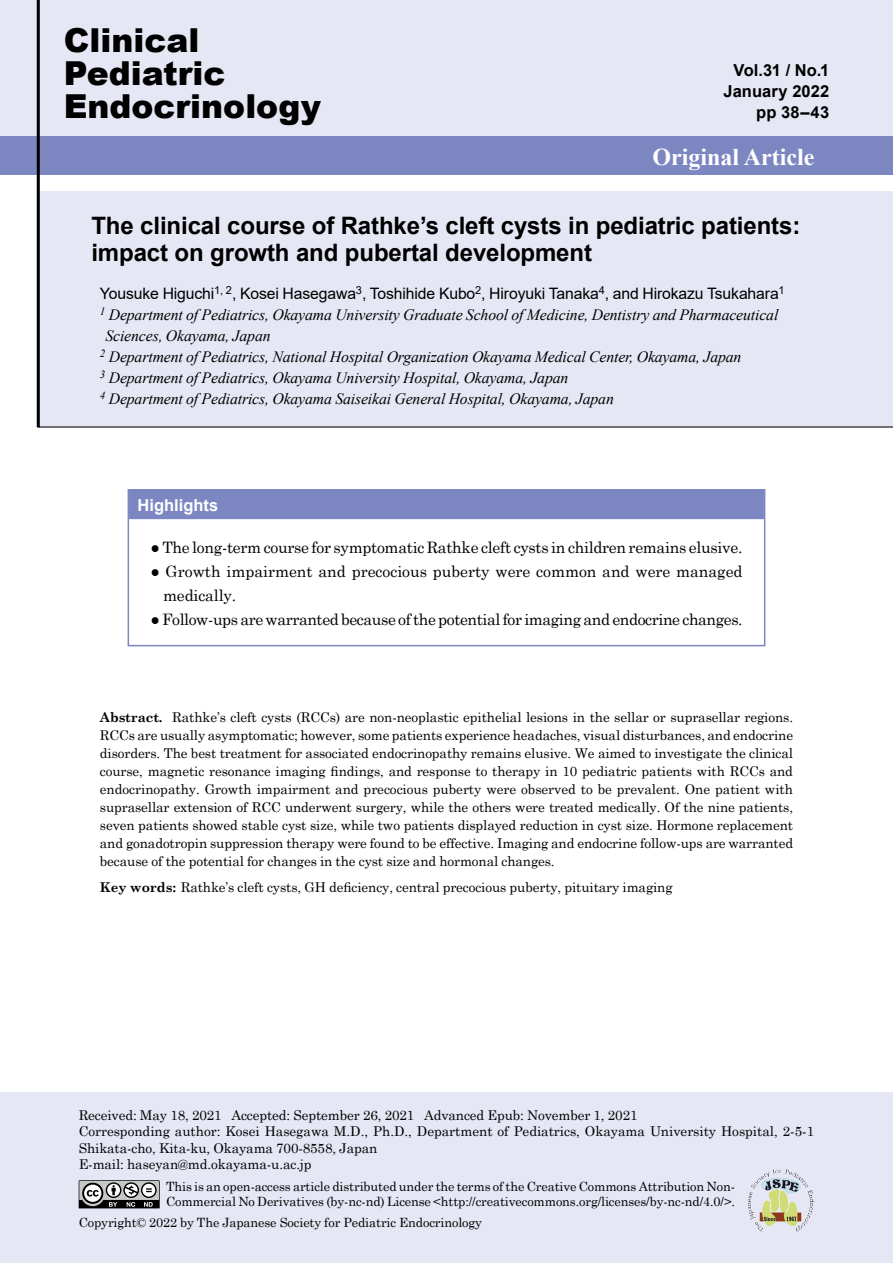
<style>
.page{position:relative;width:893px;height:1263px;background:#fff}
.page>*{position:absolute;margin:0;border:0;box-sizing:border-box;transform-origin:0 0}
.t1{font:900 33px/33px "Arial";color:#000}
.t2{font:700 24px/27px "Arial";letter-spacing:-.005em;color:#000}
.t3{font:700 24px "Times New Roman";color:#fff}
.t4{font:700 16.5px "Arial";letter-spacing:.005em;color:#000}
.t5{font:700 16.5px "Arial";color:#fff}
.t6{font:italic 15.75px "Times New Roman";letter-spacing:-.01em;color:#000}
.t7{font:15.75px "Century Schoolbook";letter-spacing:-.02em;color:#000}
.t8{font:15.75px "Arial";letter-spacing:-.01em;color:#000}
.t9{font:15.75px/24px "Century Schoolbook";color:#000}
.t10{font:13.5px/18px "Century Schoolbook";letter-spacing:-.01em;color:#000}
.t11{font:12.75px/15px "Century Schoolbook";letter-spacing:-.01em;color:#000}
.s1{font-weight:700}
</style>
<div class="page">
<div style="left:0;top:0;width:893px;height:136px;background:#e6e7f4"></div>
<div style="left:0;top:136px;width:893px;height:38px;background:#7c86c1"></div>
<div style="left:0;top:1093px;width:893px;height:170px;background:#e6e7f4"></div>
<svg style="left:38px;top:174px;width:855px;height:254px;background:#e6e7f3"></svg>
<hr style="left:37px;top:0;width:3px;height:426px;background:#000">
<svg style="left:79px;top:1180px;width:81px;height:28px;background:#7d7d7d"></svg>
<img style="left:766px;top:1169px;width:30px;height:9px">
<div style="left:129px;top:489px;width:635px;height:30px;background:#7c86c1"></div>
<div style="left:128px;top:489px;width:637px;height:157px;border:2px solid #7c86c1"></div>
<h1 class="t1" style="left:64px;top:22px;width:259px">Clinical<br>Pediatric<br>Endocrinology</h1>
<p class="t4" style="left:733px;top:58px;width:97px">Vol.31 / No.1</p>
<p class="t4" style="left:724px;top:80px;width:107px">January 2022</p>
<p class="t4" style="left:756px;top:101px;width:74px">pp 38–43</p>
<h2 class="t3" style="left:652px;top:139px;width:163px">Original Article</h2>
<h2 class="t2" style="left:91px;top:212px;width:710px">The clinical course of Rathke’s cleft cysts in pediatric patients: impact on growth and pubertal development</h2>
<p class="t8" style="left:100px;top:283px;width:686px">Yousuke Higuchi<sup>1,</sup> <sup>2</sup>, Kosei Hasegawa<sup>3</sup>, Toshihide Kubo<sup>2</sup>, Hiroyuki Tanaka<sup>4</sup>, and Hirokazu Tsukahara<sup>1</sup></p>
<p class="t6" style="left:100px;top:304px;width:680px"><sup>1</sup> Department of Pediatrics, Okayama University Graduate School of Medicine, Dentistry and Pharmaceutical</p>
<p class="t6" style="left:105px;top:325px;width:167px">Sciences, Okayama, Japan</p>
<p class="t6" style="left:100px;top:346px;width:643px"><sup>2</sup> Department of Pediatrics, National Hospital Organization Okayama Medical Center, Okayama, Japan</p>
<p class="t6" style="left:100px;top:367px;width:470px"><sup>3</sup> Department of Pediatrics, Okayama University Hospital, Okayama, Japan</p>
<p class="t6" style="left:100px;top:388px;width:515px"><sup>4</sup> Department of Pediatrics, Okayama Saiseikai General Hospital, Okayama, Japan</p>
<p class="t5" style="left:138px;top:493px;width:82px">Highlights</p>
<p class="t7" style="left:150px;top:534px;width:594px">● The long-term course for symptomatic Rathke cleft cysts in children remains elusive.</p>
<p class="t9" style="left:163px;top:558px;width:581px;text-indent:-13px">● Growth impairment and precocious puberty were common and were managed medically.</p>
<p class="t7" style="left:150px;top:606px;width:594px">● Follow-ups are warranted because of the potential for imaging and endocrine changes.</p>
<p class="t10" style="left:100px;top:707px;width:695px;text-align:justify"><span class="s1">Abstract.</span> Rathke’s cleft cysts (RCCs) are non-neoplastic epithelial lesions in the sellar or suprasellar regions.<br>RCCs are usually asymptomatic; however, some patients experience headaches, visual disturbances, and endocrine disorders. The best treatment for associated endocrinopathy remains elusive. We aimed to investigate the clinical course, magnetic resonance imaging findings, and response to therapy in 10 pediatric patients with RCCs and endocrinopathy. Growth impairment and precocious puberty were observed to be prevalent. One patient with suprasellar extension of RCC underwent surgery, while the others were treated medically. Of the nine patients, seven patients showed stable cyst size, while two patients displayed reduction in cyst size. Hormone replacement and gonadotropin suppression therapy were found to be effective. Imaging and endocrine follow-ups are warranted because of the potential for changes in the cyst size and hormonal changes.</p>
<p class="t10" style="left:100px;top:877px;width:574px"><span class="s1">Key words:</span> Rathke’s cleft cysts, GH deficiency, central precocious puberty, pituitary imaging</p>
<p class="t10" style="left:79px;top:1105px;width:737px;line-height:16.5px">Received: May 18, 2021 Accepted: September 26, 2021 Advanced Epub: November 1, 2021<br>Corresponding author: Kosei Hasegawa M.D., Ph.D., Department of Pediatrics, Okayama University Hospital, 2-5-1<br>Shikata-cho, Kita-ku, Okayama 700-8558, Japan<br>E-mail: haseyan@md.okayama-u.ac.jp</p>
<p class="t11" style="left:166px;top:1177px;width:571px">This is an open-access article distributed under the terms of the Creative Commons Attribution Non-<br>Commercial No Derivatives (by-nc-nd) License &lt;http://creativecommons.org/licenses/by-nc-nd/4.0/&gt;.</p>
<p class="t11" style="left:79px;top:1214px;width:405px">Copyright© 2022 by The Japanese Society for Pediatric Endocrinology</p>
</div>
